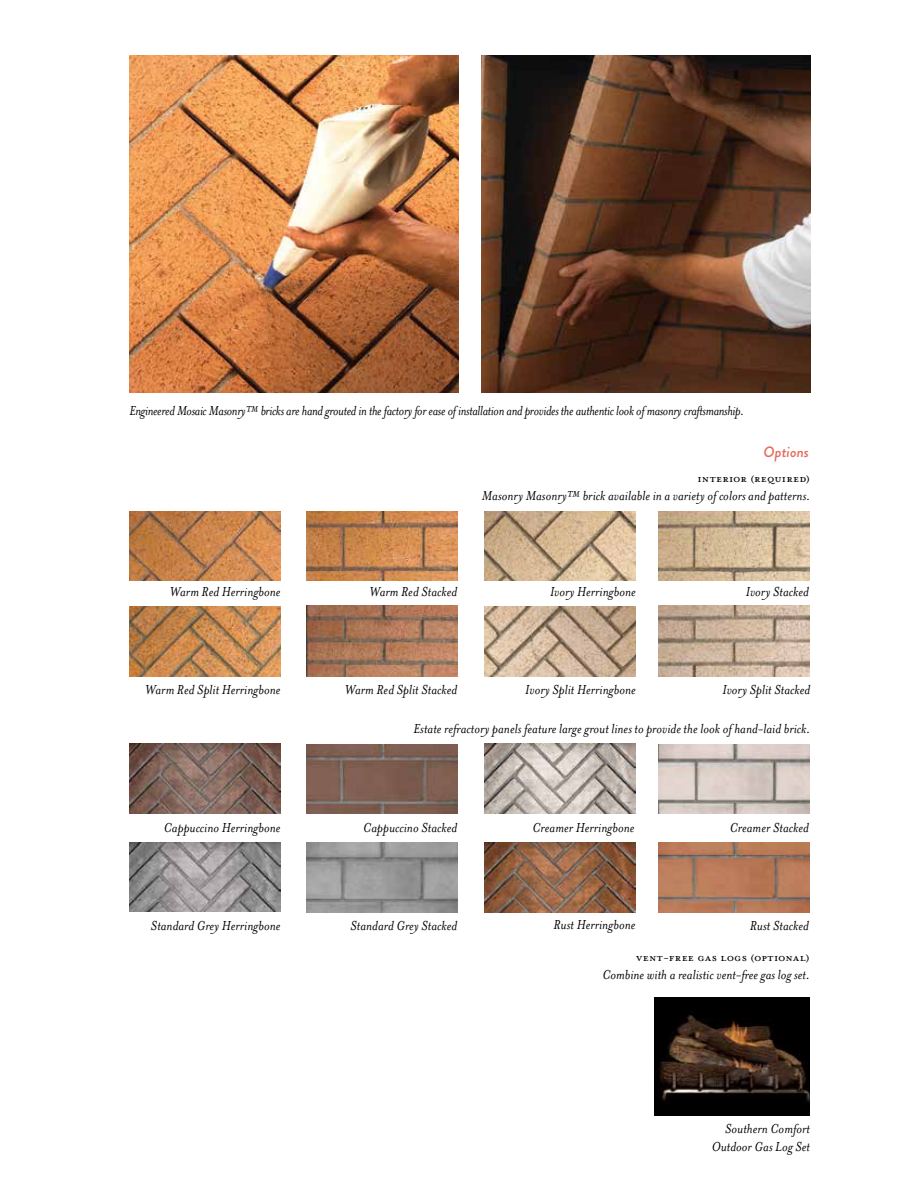
<style>
.page{position:relative;width:918px;height:1188px;background:#fff}
.page>*{position:absolute;margin:0;border:0;box-sizing:border-box;transform-origin:0 0}
.t1{font:italic 15px/18px "Mrs Eaves OT";color:#000;text-align:right}
.t2{font:italic 15px "Mrs Eaves OT";letter-spacing:-.02em;color:#000;scale:.95 1}
.t3{font:15px "Mrs Eaves All Petite Caps OT";letter-spacing:.01em;color:#000}
.t4{font:italic 500 15px "Brandon Grotesque";color:#e66b5b}
</style>
<div class="page">
<div style="left:654px;top:997px;width:156px;height:118px;background:#000"></div>
<img style="left:659px;top:1015px;width:151px;height:87px">
<img style="left:306px;top:512px;width:151px;height:69px">
<img style="left:129px;top:56px;width:330px;height:337px">
<img style="left:481px;top:56px;width:329px;height:337px">
<img style="left:659px;top:511px;width:151px;height:70px">
<img style="left:659px;top:606px;width:151px;height:71px">
<img style="left:306px;top:606px;width:151px;height:71px">
<img style="left:129px;top:744px;width:152px;height:70px">
<img style="left:307px;top:744px;width:151px;height:70px">
<img style="left:484px;top:744px;width:151px;height:70px">
<img style="left:485px;top:843px;width:151px;height:69px">
<img style="left:129px;top:843px;width:152px;height:69px">
<img style="left:659px;top:744px;width:151px;height:70px">
<img style="left:659px;top:843px;width:151px;height:69px">
<img style="left:307px;top:843px;width:151px;height:69px">
<img style="left:129px;top:511px;width:152px;height:70px">
<img style="left:129px;top:606px;width:152px;height:71px">
<img style="left:484px;top:512px;width:151px;height:69px">
<img style="left:484px;top:606px;width:151px;height:71px">
<p class="t2" style="left:129px;top:402px;width:649px">Engineered Mosaic Masonry™ bricks are hand grouted in the factory for ease of installation and provides the authentic look of masonry craftsmanship.</p>
<p class="t4" style="left:764px;top:442px;width:47px">Options</p>
<p class="t1" style="left:170px;top:583px;width:112px">Warm Red Herringbone</p>
<p class="t1" style="left:145px;top:681px;width:137px">Warm Red Split Herringbone</p>
<p class="t3" style="left:697px;top:470px;width:114px">Interior (Required)</p>
<p class="t1" style="left:482px;top:487px;width:330px">Masonry Masonry™ brick available in a variety of colors and patterns.</p>
<p class="t1" style="left:370px;top:583px;width:89px">Warm Red Stacked</p>
<p class="t1" style="left:550px;top:583px;width:87px">Ivory Herringbone</p>
<p class="t1" style="left:746px;top:583px;width:64px">Ivory Stacked</p>
<p class="t1" style="left:345px;top:681px;width:114px">Warm Red Split Stacked</p>
<p class="t1" style="left:723px;top:681px;width:89px">Ivory Split Stacked</p>
<p class="t1" style="left:525px;top:681px;width:112px">Ivory Split Herringbone</p>
<p class="t1" style="left:413px;top:720px;width:398px">Estate refractory panels feature large grout lines to provide the look of hand-laid brick.</p>
<p class="t1" style="left:363px;top:819px;width:95px">Cappuccino Stacked</p>
<p class="t1" style="left:730px;top:819px;width:81px">Creamer Stacked</p>
<p class="t1" style="left:164px;top:819px;width:118px">Cappuccino Herringbone</p>
<p class="t1" style="left:533px;top:819px;width:103px">Creamer Herringbone</p>
<p class="t1" style="left:151px;top:916px;width:131px">Standard Grey Herringbone</p>
<p class="t1" style="left:554px;top:916px;width:83px">Rust Herringbone</p>
<p class="t1" style="left:350px;top:916px;width:108px">Standard Grey Stacked</p>
<p class="t1" style="left:750px;top:916px;width:60px">Rust Stacked</p>
<p class="t3" style="left:636px;top:949px;width:175px">Vent-free Gas Logs (Optional)</p>
<p class="t1" style="left:602px;top:966px;width:209px">Combine with a realistic vent-free gas log set.</p>
<p class="t1" style="left:712px;top:1119px;width:100px">Southern Comfort<br>Outdoor Gas Log Set</p>
</div>
